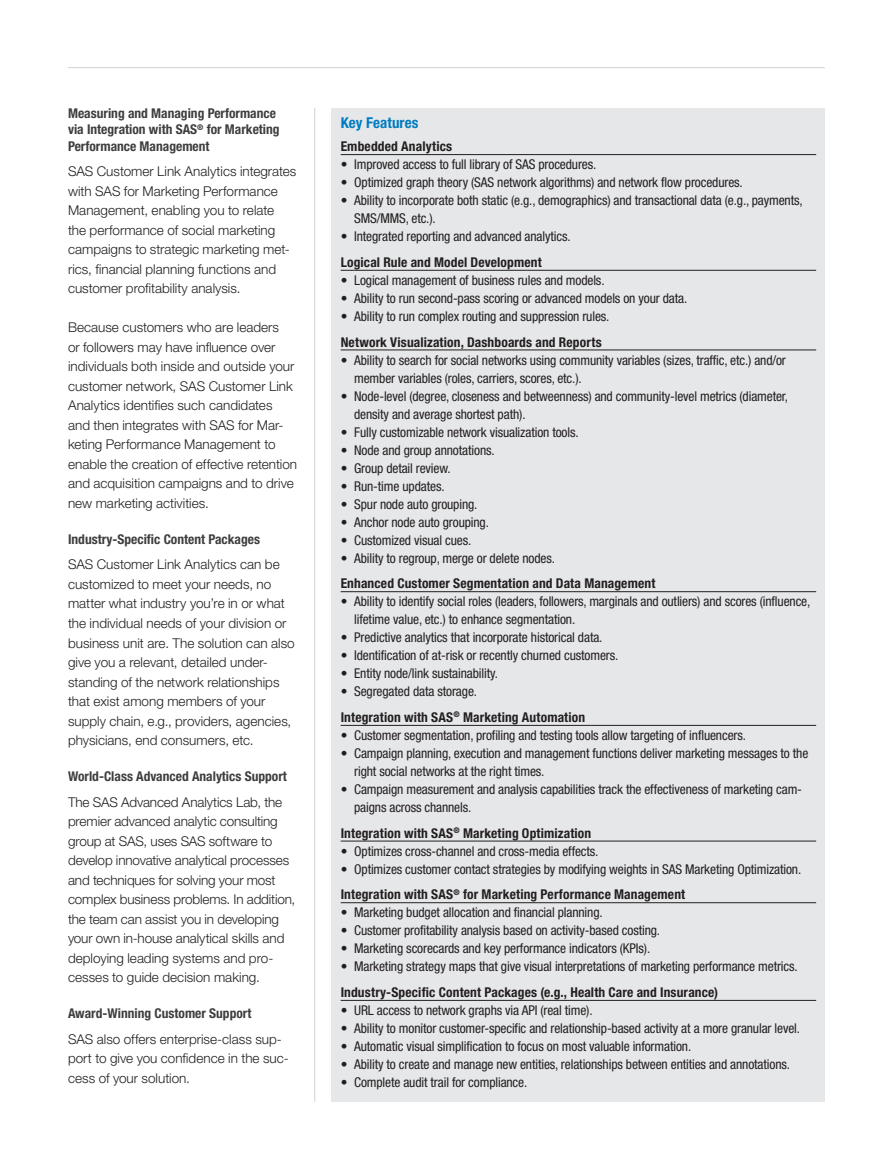
<style>
.page{position:relative;width:893px;height:1170px;background:#fff}
.page>*{position:absolute;margin:0;border:0;box-sizing:border-box;transform-origin:0 0}
.Key_features_head{font:700 condensed 15px "Helvetica Neue LT Std";letter-spacing:.005em;color:#007cc2}
.Key_features_bullet{font:condensed 13.5px/18px "Helvetica Neue LT Std";letter-spacing:-.01em;color:#231f20}
.Body{font:300 13.5px/19.5px "Helvetica Neue LT Std";color:#231f20}
.Key_features_subhead{font:700 condensed 13.5px "Helvetica Neue LT Std";letter-spacing:.01em;color:#231f20}
.Subhd2__Body{font:700 condensed 13.5px/16.5px "Helvetica Neue LT Std";color:#3e3e3f}
</style>
<div class="page">
<hr style="left:68px;top:67px;width:757px;height:1px;background:#d1d2d4">
<hr style="left:314px;top:108px;width:1px;height:993px;background:#d1d2d4">
<div style="left:332px;top:108px;width:493px;height:993px;background:#e6e7e9"></div>
<hr style="left:341px;top:154px;width:475px;height:1px;background:#231f20">
<hr style="left:341px;top:270px;width:475px;height:1px;background:#231f20">
<hr style="left:341px;top:349px;width:475px;height:1px;background:#231f20">
<hr style="left:341px;top:591px;width:475px;height:1px;background:#231f20">
<hr style="left:341px;top:725px;width:475px;height:1px;background:#231f20">
<hr style="left:341px;top:840px;width:475px;height:1px;background:#231f20">
<hr style="left:341px;top:902px;width:475px;height:1px;background:#231f20">
<hr style="left:341px;top:999px;width:475px;height:1px;background:#231f20">
<p class="Subhd2__Body" style="left:68px;top:104px;width:213px">Measuring and Managing Performance via Integration with SAS<sup>®</sup> for Marketing<br>Performance Management</p>
<p class="Body" style="left:68px;top:161px;width:230px">SAS Customer Link Analytics integrates with SAS for Marketing Performance Management, enabling you to relate<br>the performance of social marketing campaigns to strategic marketing met&shy;rics, financial planning functions and customer profitability analysis.</p>
<p class="Body" style="left:68px;top:317px;width:231px">Because customers who are leaders<br>or followers may have influence over individuals both inside and outside your customer network, SAS Customer Link Analytics identifies such candidates and then integrates with SAS for Mar&shy;keting Performance Management to enable the creation of effective retention and acquisition campaigns and to drive new marketing activities.</p>
<p class="Subhd2__Body" style="left:68px;top:530px;width:194px">Industry-Specific Content Packages</p>
<p class="Body" style="left:68px;top:554px;width:228px">SAS Customer Link Analytics can be customized to meet your needs, no matter what industry you’re in or what the individual needs of your division or business unit are. The solution can also give you a relevant, detailed under&shy;standing of the network relationships that exist among members of your supply chain, e.g., providers, agencies, physicians, end consumers, etc.</p>
<p class="Subhd2__Body" style="left:68px;top:767px;width:220px">World-Class Advanced Analytics Support</p>
<p class="Body" style="left:68px;top:791px;width:229px">The SAS Advanced Analytics Lab, the premier advanced analytic consulting group at SAS, uses SAS software to develop innovative analytical processes and techniques for solving your most complex business problems. In addition, the team can assist you in developing your own in-house analytical skills and deploying leading systems and pro&shy;cesses to guide decision making.</p>
<p class="Subhd2__Body" style="left:68px;top:1004px;width:185px">Award-Winning Customer Support</p>
<p class="Body" style="left:68px;top:1028px;width:222px">SAS also offers enterprise-class sup&shy;port to give you confidence in the suc&shy;cess of your solution.</p>
<p class="Key_features_head" style="left:341px;top:113px;width:79px">Key Features</p>
<p class="Key_features_subhead" style="left:341px;top:138px;width:113px">Embedded Analytics</p>
<p class="Key_features_bullet" style="left:341px;top:155px;width:257px">• Improved access to full library of SAS procedures.</p>
<p class="Key_features_bullet" style="left:341px;top:173px;width:404px">• Optimized graph theory (SAS network algorithms) and network flow procedures.</p>
<p class="Key_features_bullet" style="left:354px;top:191px;width:450px;text-indent:-14px">• Ability to incorporate both static (e.g., demographics) and transactional data (e.g., payments,<br>SMS/MMS, etc.).</p>
<p class="Key_features_bullet" style="left:341px;top:227px;width:231px">• Integrated reporting and advanced analytics.</p>
<p class="Key_features_subhead" style="left:341px;top:254px;width:203px">Logical Rule and Model Development</p>
<p class="Key_features_bullet" style="left:341px;top:271px;width:265px">• Logical management of business rules and models.</p>
<p class="Key_features_bullet" style="left:341px;top:289px;width:348px">• Ability to run second-pass scoring or advanced models on your data.</p>
<p class="Key_features_bullet" style="left:341px;top:307px;width:270px">• Ability to run complex routing and suppression rules.</p>
<p class="Key_features_subhead" style="left:341px;top:333px;width:262px">Network Visualization, Dashboards and Reports</p>
<p class="Key_features_bullet" style="left:354px;top:350px;width:433px;text-indent:-14px">• Ability to search for social networks using community variables (sizes, traffic, etc.) and/or member variables (roles, carriers, scores, etc.).</p>
<p class="Key_features_bullet" style="left:354px;top:386px;width:435px;text-indent:-14px">• Node-level (degree, closeness and betweenness) and community-level metrics (diameter, density and average shortest path).</p>
<p class="Key_features_bullet" style="left:341px;top:422px;width:240px">• Fully customizable network visualization tools.</p>
<p class="Key_features_bullet" style="left:341px;top:440px;width:156px">• Node and group annotations.</p>
<p class="Key_features_bullet" style="left:341px;top:458px;width:112px">• Group detail review.</p>
<p class="Key_features_bullet" style="left:341px;top:476px;width:105px">• Run-time updates.</p>
<p class="Key_features_bullet" style="left:341px;top:494px;width:138px">• Spur node auto grouping.</p>
<p class="Key_features_bullet" style="left:341px;top:512px;width:150px">• Anchor node auto grouping.</p>
<p class="Key_features_bullet" style="left:341px;top:530px;width:132px">• Customized visual cues.</p>
<p class="Key_features_bullet" style="left:341px;top:548px;width:216px">• Ability to regroup, merge or delete nodes.</p>
<p class="Key_features_subhead" style="left:341px;top:575px;width:316px">Enhanced Customer Segmentation and Data Management</p>
<p class="Key_features_bullet" style="left:354px;top:592px;width:458px;text-indent:-14px">• Ability to identify social roles (leaders, followers, marginals and outliers) and scores (influence, lifetime value, etc.) to enhance segmentation.</p>
<p class="Key_features_bullet" style="left:341px;top:628px;width:263px">• Predictive analytics that incorporate historical data.</p>
<p class="Key_features_bullet" style="left:341px;top:646px;width:279px">• Identification of at-risk or recently churned customers.</p>
<p class="Key_features_bullet" style="left:341px;top:664px;width:159px">• Entity node/link sustainability.</p>
<p class="Key_features_bullet" style="left:341px;top:682px;width:138px">• Segregated data storage.</p>
<p class="Key_features_subhead" style="left:341px;top:709px;width:246px">Integration with SAS<sup>®</sup> Marketing Automation</p>
<p class="Key_features_bullet" style="left:341px;top:726px;width:407px">• Customer segmentation, profiling and testing tools allow targeting of influencers.</p>
<p class="Key_features_bullet" style="left:354px;top:744px;width:456px;text-indent:-14px">• Campaign planning, execution and management functions deliver marketing messages to the right social networks at the right times.</p>
<p class="Key_features_bullet" style="left:354px;top:780px;width:449px;text-indent:-14px">• Campaign measurement and analysis capabilities track the effectiveness of marketing cam&shy;paigns across channels.</p>
<p class="Key_features_subhead" style="left:341px;top:824px;width:252px">Integration with SAS<sup>®</sup> Marketing Optimization</p>
<p class="Key_features_bullet" style="left:341px;top:841px;width:259px">• Optimizes cross-channel and cross-media effects.</p>
<p class="Key_features_bullet" style="left:341px;top:859px;width:462px">• Optimizes customer contact strategies by modifying weights in SAS Marketing Optimization.</p>
<p class="Key_features_subhead" style="left:341px;top:886px;width:346px">Integration with SAS<sup>®</sup> for Marketing Performance Management</p>
<p class="Key_features_bullet" style="left:341px;top:903px;width:264px">• Marketing budget allocation and financial planning.</p>
<p class="Key_features_bullet" style="left:341px;top:921px;width:321px">• Customer profitability analysis based on activity-based costing.</p>
<p class="Key_features_bullet" style="left:341px;top:939px;width:311px">• Marketing scorecards and key performance indicators (KPIs).</p>
<p class="Key_features_bullet" style="left:341px;top:957px;width:459px">• Marketing strategy maps that give visual interpretations of marketing performance metrics.</p>
<p class="Key_features_subhead" style="left:341px;top:983px;width:379px">Industry-Specific Content Packages (e.g., Health Care and Insurance)</p>
<p class="Key_features_bullet" style="left:341px;top:1001px;width:253px">• URL access to network graphs via API (real time).</p>
<p class="Key_features_bullet" style="left:341px;top:1019px;width:461px">• Ability to monitor customer-specific and relationship-based activity at a more granular level.</p>
<p class="Key_features_bullet" style="left:341px;top:1037px;width:352px">• Automatic visual simplification to focus on most valuable information.</p>
<p class="Key_features_bullet" style="left:341px;top:1055px;width:451px">• Ability to create and manage new entities, relationships between entities and annotations.</p>
<p class="Key_features_bullet" style="left:341px;top:1073px;width:188px">• Complete audit trail for compliance.</p>
</div>
